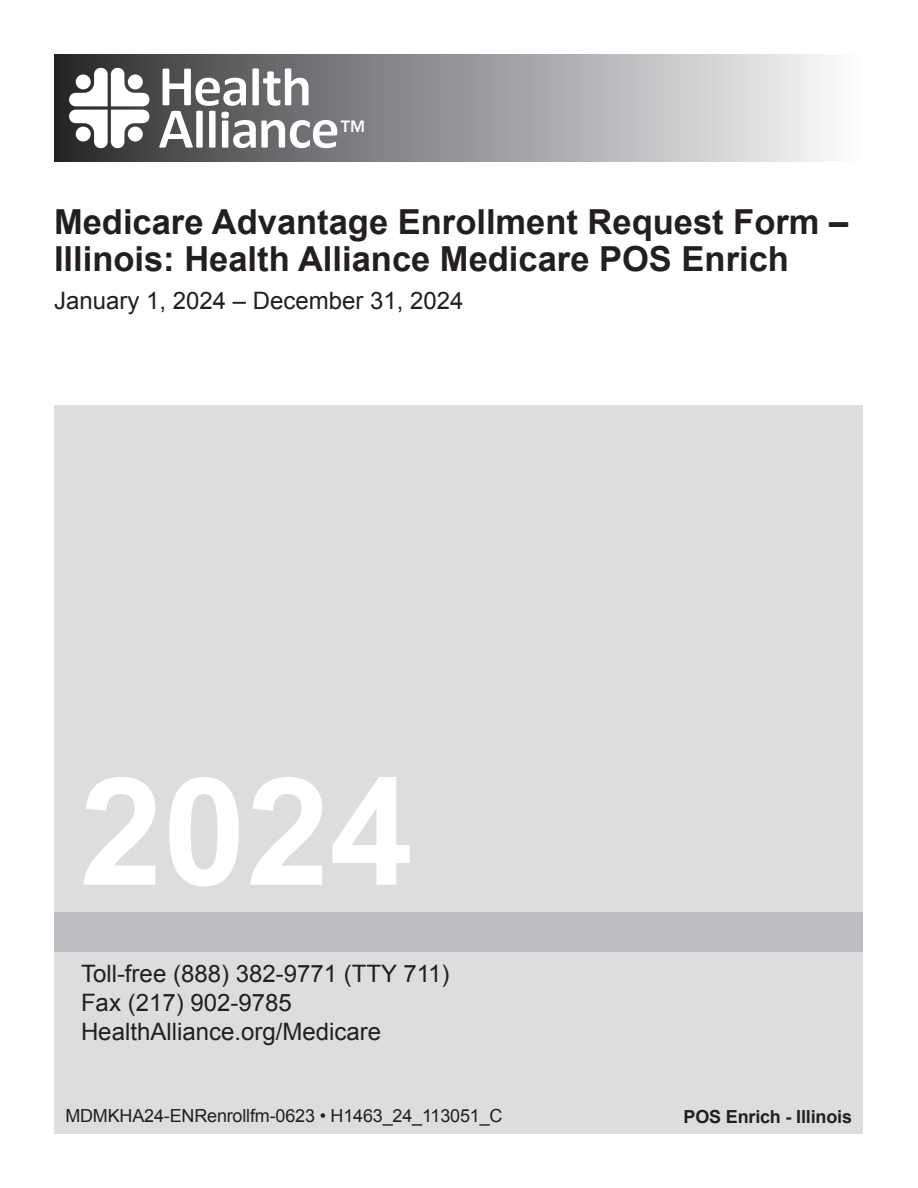
<style>
.page{position:relative;width:918px;height:1188px;background:#fff}
.page>*{position:absolute;margin:0;border:0;box-sizing:border-box;transform-origin:0 0}
.t1{font:700 150px "Arial";color:#fff}
.Index_Title{font:700 34.5px/37.5px "Arial";color:#231f20}
.Index_Title-2{font:24px "Arial";color:#231f20}
.Index_Title-3{font:18px "Arial";letter-spacing:-.01em;color:#231f20}
.t2{font:700 18px "Arial";letter-spacing:-.01em;color:#231f20}
.t3{font:800 16.2px "Avenir";color:#fff}
</style>
<div class="page">
<div style="left:55px;top:405px;width:808px;height:728px;background:#dcdddf"></div>
<div style="left:55px;top:55px;width:808px;height:106px;background:linear-gradient(to right,#2d2d2f,#fbfdff)"></div>
<div style="left:55px;top:912px;width:808px;height:40px;background:#bcbdc0"></div>
<svg style="left:69px;top:68px;width:80px;height:80px"></svg>
<svg style="left:159px;top:68px;width:178px;height:80px"></svg>
<p class="t3" style="left:341px;top:114px;width:26px">TM</p>
<p class="Index_Title" style="left:54px;top:204px;width:796px">Medicare Advantage Enrollment Request Form –<br>Illinois: Health Alliance Medicare POS Enrich</p>
<p class="Index_Title-2" style="left:54px;top:284px;width:411px">January 1, 2024 – December 31, 2024</p>
<p class="t1" style="left:80px;top:733px;width:335px">2024</p>
<p class="Index_Title-2" style="left:81px;top:958px;width:370px">Toll-free (888) 382-9771 (TTY 711)</p>
<p class="Index_Title-2" style="left:81px;top:987px;width:212px">Fax (217) 902-9785</p>
<p class="Index_Title-2" style="left:81px;top:1015px;width:302px">HealthAlliance.org/Medicare</p>
<p class="Index_Title-3" style="left:65px;top:1104px;width:439px">MDMKHA24-ENRenrollfm-0623 • H1463_24_113051_C</p>
<p class="t2" style="left:684px;top:1105px;width:170px">POS Enrich - Illinois</p>
</div>
